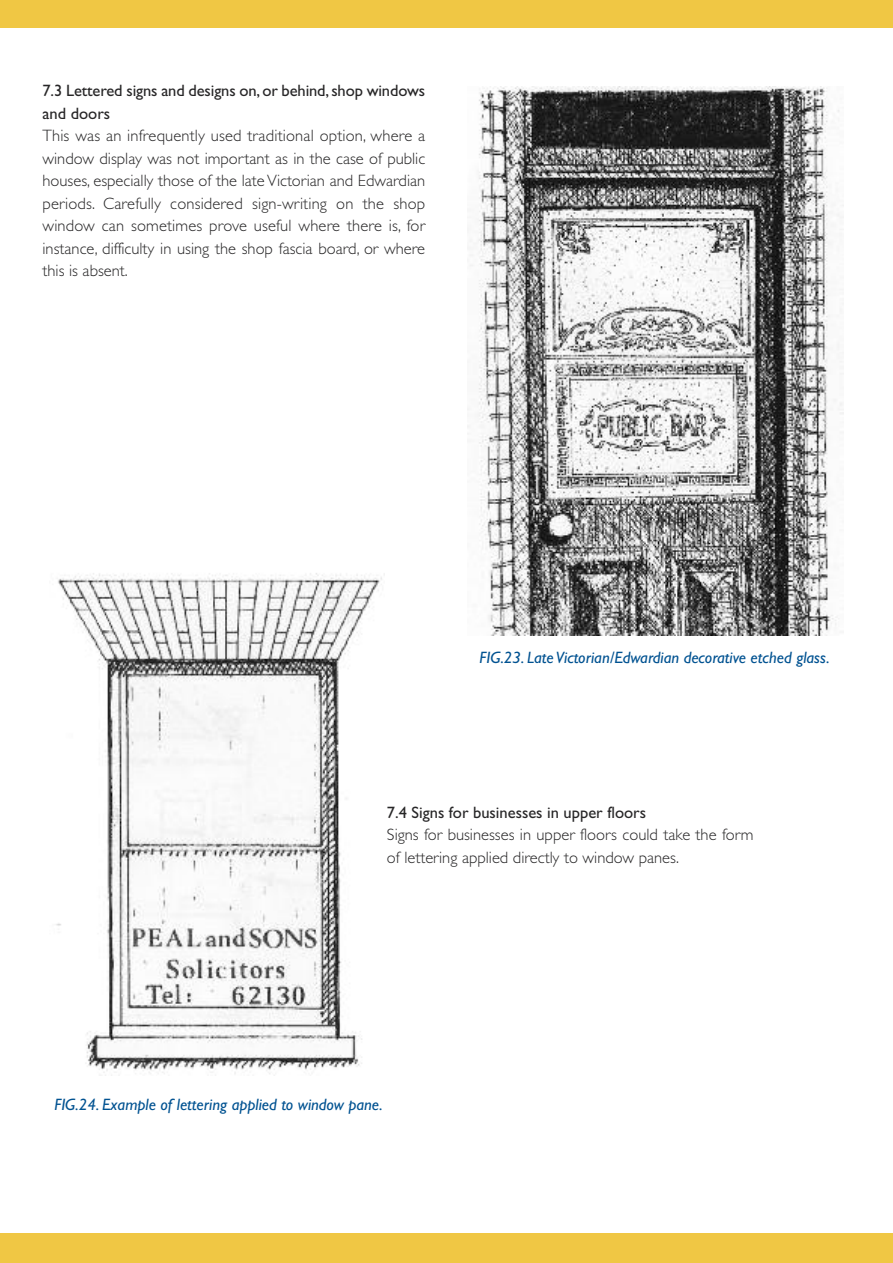
<style>
.page{position:relative;width:893px;height:1263px;background:#fff}
.page>*{position:absolute;margin:0;border:0;box-sizing:border-box;transform-origin:0 0}
.t1{font:300 16.5px/22.5px "Gill Sans";color:#272627;text-align:justify}
.t2{font:italic 16.5px "Gill Sans";color:#005291}
.t3{font:16.5px/22.5px "Gill Sans";letter-spacing:-.005em;color:#272627}
</style>
<div class="page">
<img style="left:468px;top:87px;width:376px;height:548px">
<div style="left:0;top:0;width:26px;height:28px;background:#f0c744"></div>
<div style="left:1px;top:0;width:892px;height:28px;background:#f0c744"></div>
<div style="left:0;top:1233px;width:893px;height:30px;background:#f0c744"></div>
<img style="left:56px;top:573px;width:326px;height:501px">
<p class="t3" style="left:43px;top:81px;width:384px">7.3 Lettered signs and designs on,or behind,shop windows and doors</p>
<p class="t1" style="left:43px;top:126px;width:384px">This was an infrequently used traditional option, where a window display was not important as in the case of public houses, especially those of the lateVictorian and Edwardian periods. Carefully considered sign-writing on the shop window can sometimes prove useful where there is, for instance, difficulty in using the shop fascia board, or where this is absent.</p>
<p class="t2" style="left:480px;top:651px;width:352px">FIG.23. LateVictorian/Edwardian decorative etched glass.</p>
<p class="t3" style="left:387px;top:802px;width:261px">7.4 Signs for businesses in upper floors</p>
<p class="t1" style="left:387px;top:825px;width:368px">Signs for businesses in upper floors could take the form of lettering applied directly to window panes.</p>
<p class="t2" style="left:54px;top:1098px;width:330px">FIG.24. Example of lettering applied to window pane.</p>
</div>
